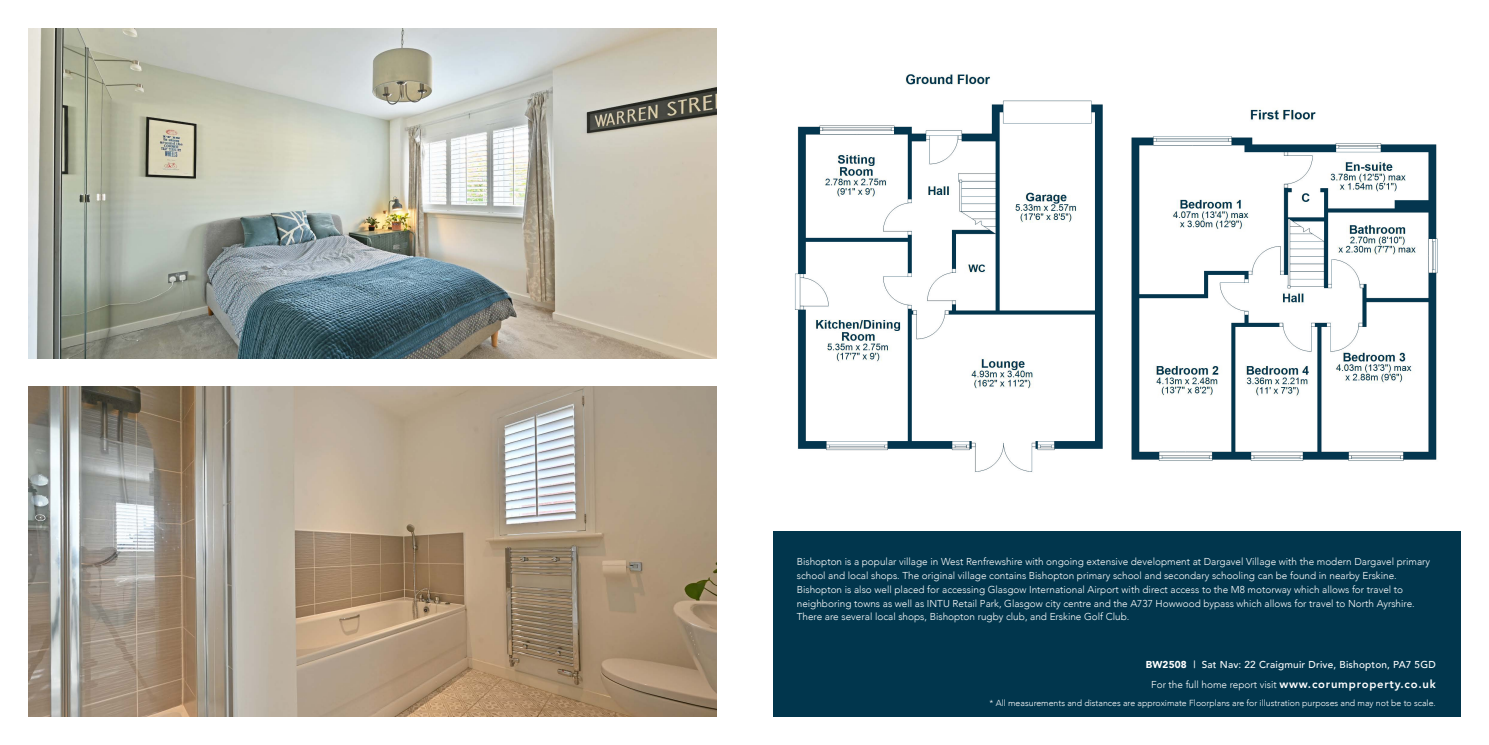
<style>
.page{position:relative;width:1489px;height:745px;background:#fff}
.page>*{position:absolute;margin:0;border:0;box-sizing:border-box;transform-origin:0 0}
.t1{font:300 10px/13.8px "Avenir";color:#fff}
.t2{font:500 10px "Avenir";letter-spacing:.02em;color:#fff}
.t3{font:300 8.75px "Avenir";color:#fff}
.s1{font-weight:900}
.s2{font-weight:800;font-size:11.25px}
</style>
<div class="page">
<img style="left:28px;top:28px;width:688px;height:330px">
<img style="left:28px;top:386px;width:688px;height:330px">
<img style="left:795px;top:74px;width:643px;height:398px">
<div style="left:772px;top:531px;width:688px;height:185px;background:#01364d"></div>
<p class="t1" style="left:796px;top:554px;width:635px">Bishopton is a popular village in West Renfrewshire with ongoing extensive development at Dargavel Village with the modern Dargavel primary school and local shops. The original village contains Bishopton primary school and secondary schooling can be found in nearby Erskine.<br>Bishopton is also well placed for accessing Glasgow International Airport with direct access to the M8 motorway which allows for travel to neighboring towns as well as INTU Retail Park, Glasgow city centre and the A737 Howwood bypass which allows for travel to North Ayrshire.<br>There are several local shops, Bishopton rugby club, and Erskine Golf Club.</p>
<p class="t2" style="left:1145px;top:655px;width:291px"><span class="s1">BW2508</span> | Sat Nav: 22 Craigmuir Drive, Bishopton, PA7 5GD</p>
<p class="t1" style="left:1151px;top:677px;width:286px">For the full home report visit <span class="s2">www.corumproperty.co.uk</span></p>
<p class="t3" style="left:989px;top:697px;width:448px">* All measurements and distances are approximate Floorplans are for illustration purposes and may not be to scale.</p>
</div>
